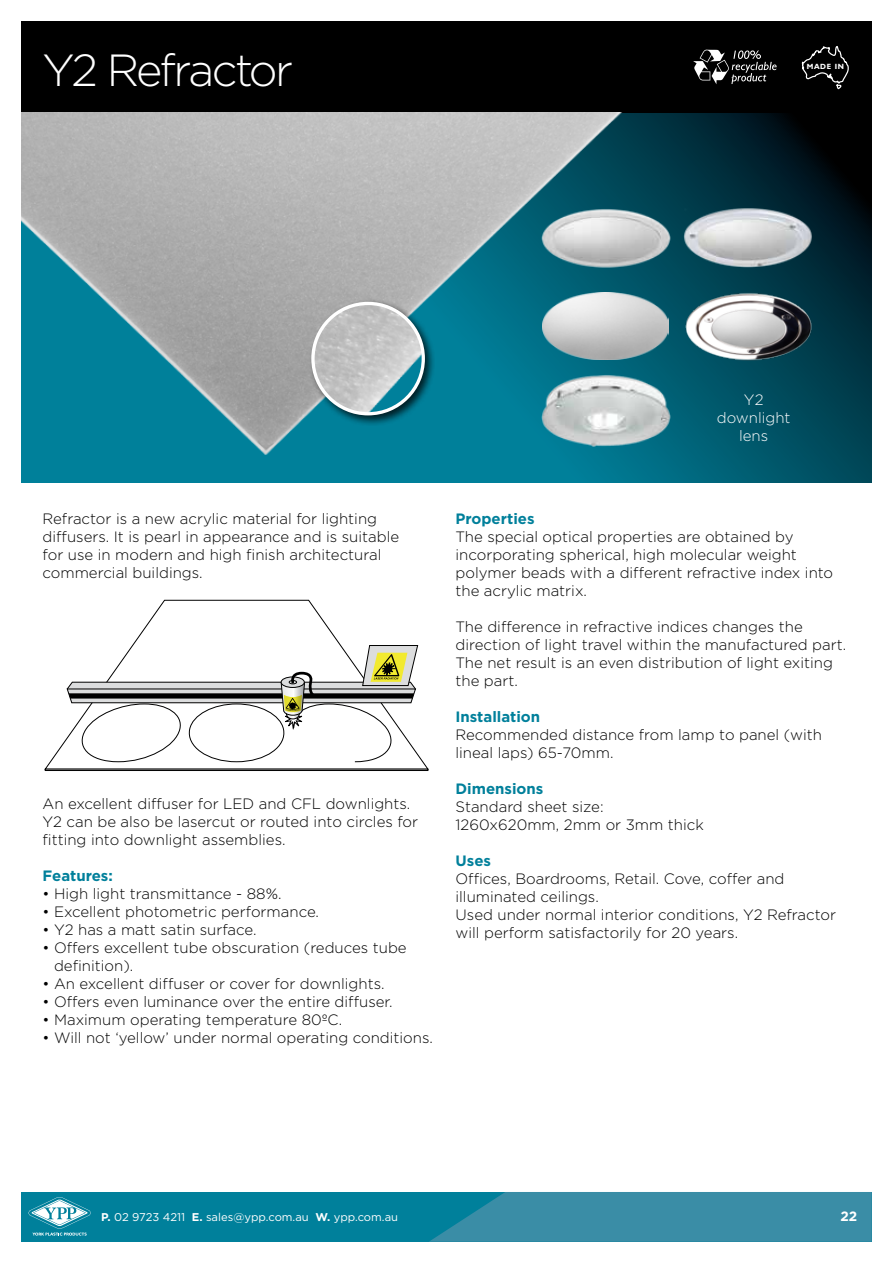
<style>
.page{position:relative;width:893px;height:1263px;background:#fff}
.page>*{position:absolute;margin:0;border:0;box-sizing:border-box;transform-origin:0 0}
.t1{font:300 45px "Gotham";letter-spacing:-.065em;color:#fff}
.t2{font:300 15px/18px "Gotham";color:#000}
.t3{font:700 15px "Gotham";color:#00809b}
.t4{font:300 15px/18px "Gotham";color:#fff;text-align:center}
.t5{font:700 13.5px "Gotham";color:#fff}
.t6{font:11.25px "Gotham";color:#fff}
.t7{font:700 7.65px "Humanist 521 BT";letter-spacing:.1em;color:#fff}
.s1{font-weight:700}
</style>
<div class="page">
<svg style="left:639px;top:113px;width:233px;height:370px"></svg>
<div style="left:21px;top:21px;width:851px;height:92px;background:#000"></div>
<svg style="left:693px;top:50px;width:84px;height:34px"></svg>
<svg style="left:801px;top:46px;width:48px;height:43px"></svg>
<div style="left:21px;top:1192px;width:851px;height:50px;background:#00809b"></div>
<svg style="left:429px;top:1192px;width:443px;height:50px"></svg>
<svg style="left:29px;top:1197px;width:62px;height:38px"></svg>
<svg style="left:44px;top:600px;width:385px;height:170px"></svg>
<div style="left:45px;top:769px;width:383px;height:2px;border:1px solid #000"></div>
<svg style="left:66px;top:645px;width:352px;height:117px"></svg>
<img style="left:21px;top:113px;width:618px;height:370px">
<div style="left:309px;top:299px;width:127px;height:128px;background:#000;opacity:.75"></div>
<img style="left:313px;top:303px;width:110px;height:111px;border-radius:55px">
<div style="left:311px;top:302px;width:114px;height:113px;border:3px solid #fff;border-radius:50%"></div>
<img style="left:540px;top:373px;width:132px;height:75px">
<img style="left:682px;top:206px;width:132px;height:64px">
<img style="left:540px;top:205px;width:132px;height:66px">
<img style="left:678px;top:287px;width:139px;height:79px">
<img style="left:543px;top:292px;width:126px;height:68px">
<h1 class="t1" style="left:43px;top:45px;width:252px">Y2 Refractor</h1>
<p class="t7" style="left:807px;top:62px;width:39px">MADE IN</p>
<p class="t4" style="left:717px;top:390px;width:75px">Y2 downlight lens</p>
<p class="t2" style="left:43px;top:509px;width:358px">Refractor is a new acrylic material for lighting diffusers. It is pearl in appearance and is suitable for use in modern and high finish architectural commercial buildings.</p>
<p class="t2" style="left:43px;top:795px;width:377px">An excellent diffuser for LED and CFL downlights.<br>Y2 can be also be lasercut or routed into circles for fitting into downlight assemblies.</p>
<p class="t3" style="left:43px;top:867px;width:72px">Features:</p>
<p class="t2" style="left:43px;top:885px;width:240px">• High light transmittance - 88%.</p>
<p class="t2" style="left:43px;top:903px;width:278px">• Excellent photometric performance.</p>
<p class="t2" style="left:43px;top:921px;width:216px">• Y2 has a matt satin surface.</p>
<p class="t2" style="left:54px;top:939px;width:354px;text-indent:-12px">• Offers excellent tube obscuration (reduces tube definition).</p>
<p class="t2" style="left:43px;top:975px;width:344px">• An excellent diffuser or cover for downlights.</p>
<p class="t2" style="left:43px;top:993px;width:352px">• Offers even luminance over the entire diffuser.</p>
<p class="t2" style="left:43px;top:1011px;width:301px">• Maximum operating temperature 80ºC.</p>
<p class="t2" style="left:43px;top:1029px;width:392px">• Will not ‘yellow’ under normal operating conditions.</p>
<p class="t3" style="left:455px;top:510px;width:81px">Properties</p>
<p class="t2" style="left:455px;top:527px;width:379px">The special optical properties are obtained by incorporating spherical, high molecular weight polymer beads with a different refractive index into the acrylic matrix.</p>
<p class="t2" style="left:455px;top:617px;width:392px">The difference in refractive indices changes the direction of light travel within the manufactured part.<br>The net result is an even distribution of light exiting the part.</p>
<p class="t3" style="left:455px;top:708px;width:86px">Installation</p>
<p class="t2" style="left:455px;top:725px;width:368px">Recommended distance from lamp to panel (with lineal laps) 65-70mm.</p>
<p class="t3" style="left:455px;top:780px;width:89px">Dimensions</p>
<p class="t2" style="left:455px;top:797px;width:250px">Standard sheet size:<br>1260x620mm, 2mm or 3mm thick</p>
<p class="t3" style="left:455px;top:852px;width:37px">Uses</p>
<p class="t2" style="left:455px;top:869px;width:382px">Offices, Boardrooms, Retail. Cove, coffer and illuminated ceilings.<br>Used under normal interior conditions, Y2 Refractor will perform satisfactorily for 20 years.</p>
<p class="t6" style="left:101px;top:1211px;width:298px"><span class="s1">P.</span> 02 9723 4211 <span class="s1">E.</span> sales@ypp.com.au <span class="s1">W.</span> ypp.com.au</p>
<p class="t5" style="left:840px;top:1209px;width:18px">22</p>
</div>
